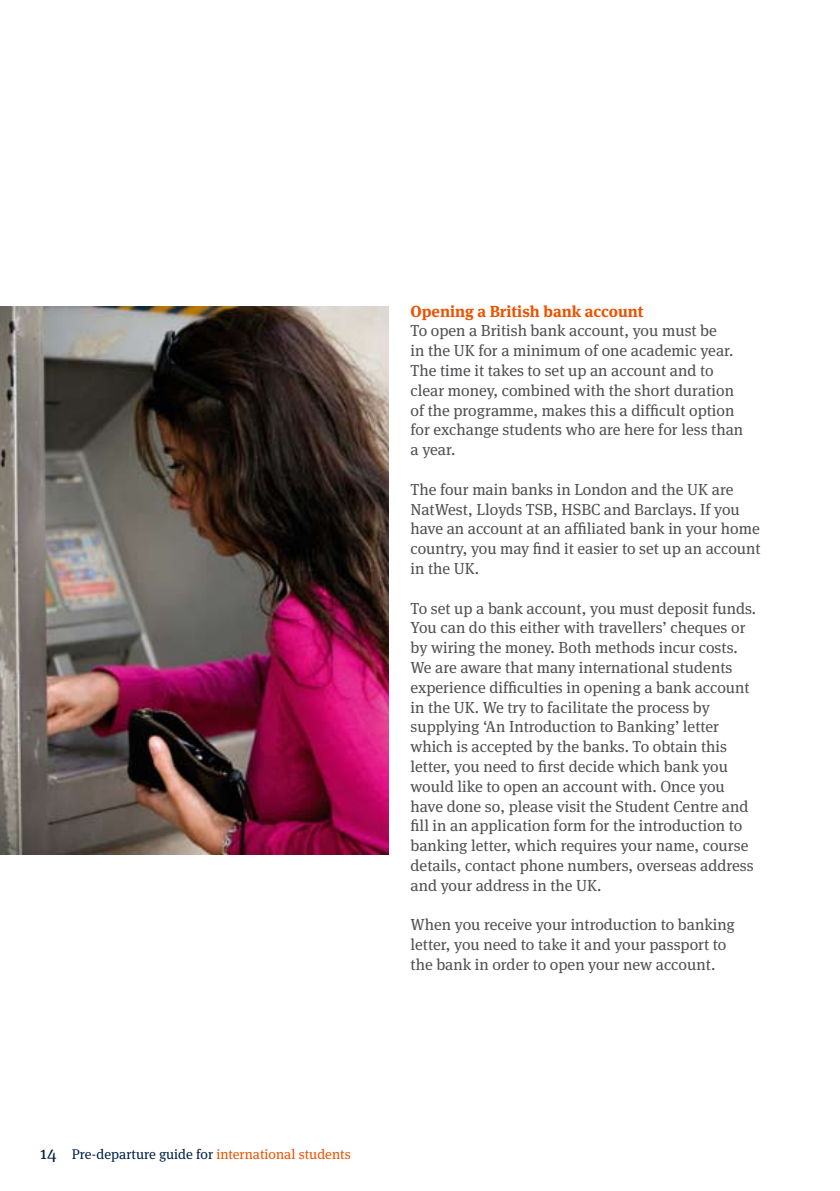
<style>
.page{position:relative;width:840px;height:1191px;background:#fff}
.page>*{position:absolute;margin:0;border:0;box-sizing:border-box;transform-origin:0 0}
.t1{font:16px/19.8px "Meta Serif";color:#504f53}
.t2{font:700 16px "Meta Serif";color:#ea5300}
.t3{font:14px "Meta Serif";color:#001f46}
.s1{font-size:18px}
.s2{color:#ea5300}
</style>
<div class="page">
<img style="left:0;top:306px;width:388px;height:548px">
<p class="t2" style="left:410px;top:298px;width:234px">Opening a British bank account</p>
<p class="t1" style="left:410px;top:319px;width:334px">To open a British bank account, you must be<br>in the UK for a minimum of one academic year.<br>The time it takes to set up an account and to clear money, combined with the short duration of the programme, makes this a difficult option for exchange students who are here for less than a year.</p>
<p class="t1" style="left:410px;top:478px;width:351px">The four main banks in London and the UK are NatWest, Lloyds TSB, HSBC and Barclays. If you have an account at an affiliated bank in your home country, you may find it easier to set up an account in the UK.</p>
<p class="t1" style="left:410px;top:596px;width:347px">To set up a bank account, you must deposit funds.<br>You can do this either with travellers’ cheques or by wiring the money. Both methods incur costs.<br>We are aware that many international students experience difficulties in opening a bank account in the UK. We try to facilitate the process by supplying ‘An Introduction to Banking’ letter which is accepted by the banks. To obtain this letter, you need to first decide which bank you would like to open an account with. Once you have done so, please visit the Student Centre and fill in an application form for the introduction to banking letter, which requires your name, course details, contact phone numbers, overseas address and your address in the UK.</p>
<p class="t1" style="left:410px;top:913px;width:326px">When you receive your introduction to banking letter, you need to take it and your passport to the bank in order to open your new account.</p>
<p class="t3" style="left:40px;top:1142px;width:312px"><span class="s1">14</span> Pre-departure guide for <span class="s2">international students</span></p>
</div>
